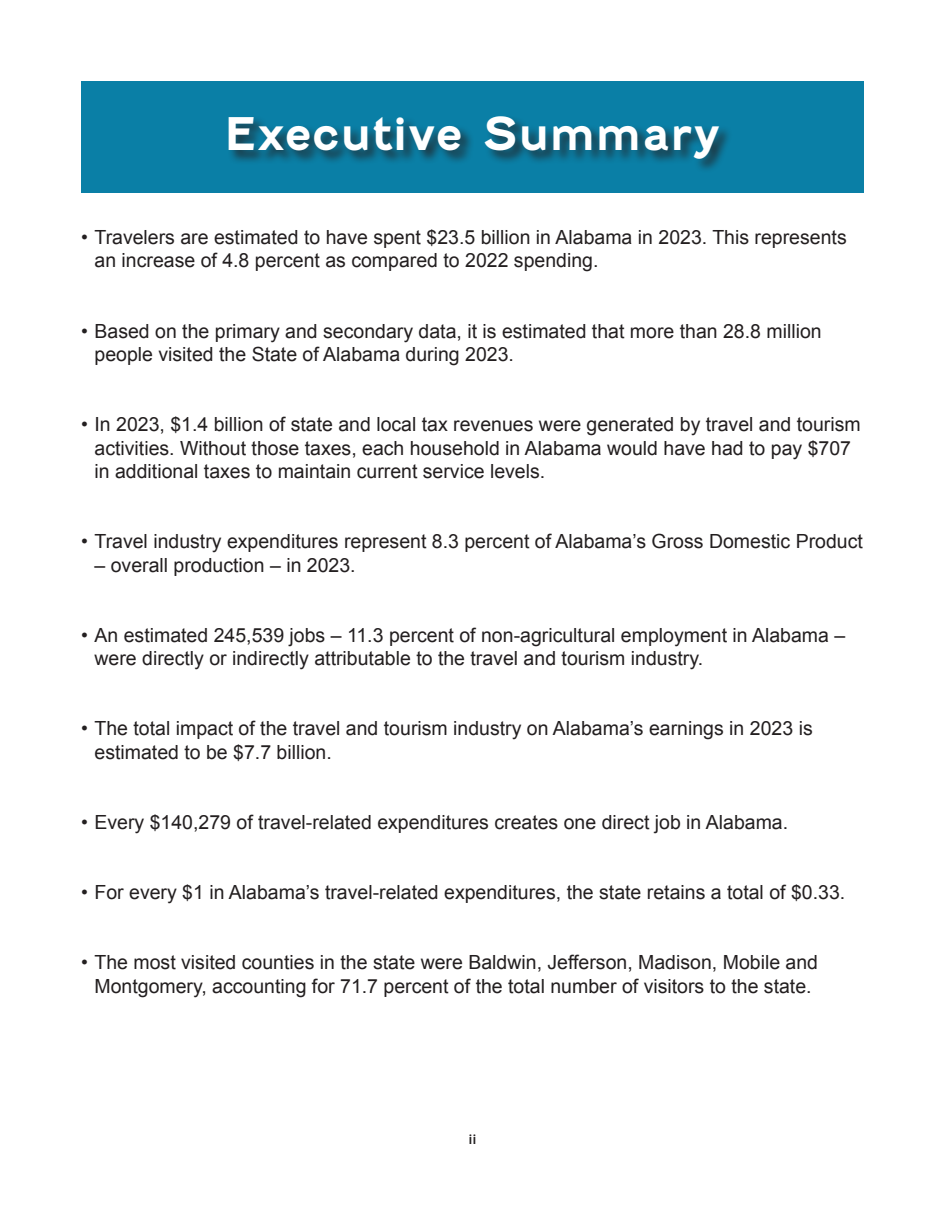
<style>
.page{position:relative;width:945px;height:1215px;background:#fff}
.page>*{position:absolute;margin:0;border:0;box-sizing:border-box;transform-origin:0 0}
.t1{font:700 45px "Fenwick Rg";color:#fff}
.t2{font:19.5px/23.4px "Arial";color:#231f20}
.t3{font:13.5px "Fenwick Rg";color:#231f20}
</style>
<div class="page">
<div style="left:81px;top:81px;width:783px;height:112px;background:#0a7fa6"></div>
<div style="left:227px;top:115px;width:506px;height:58px;background:#231f20;opacity:.75"></div>
<p class="t1" style="left:224px;top:107px;width:498px">Executive Summary</p>
<p class="t2" style="left:94px;top:226px;width:754px;text-indent:-14px">• Travelers are estimated to have spent $23.5 billion in Alabama in 2023. This represents an increase of 4.8 percent as compared to 2022 spending.</p>
<p class="t2" style="left:94px;top:319px;width:729px;text-indent:-14px">• Based on the primary and secondary data, it is estimated that more than 28.8 million people visited the State of Alabama during 2023.</p>
<p class="t2" style="left:94px;top:413px;width:768px;text-indent:-14px">• In 2023, $1.4 billion of state and local tax revenues were generated by travel and tourism activities. Without those taxes, each household in Alabama would have had to pay $707 in additional taxes to maintain current service levels.</p>
<p class="t2" style="left:81px;top:530px;width:783px">• Travel industry expenditures represent 8.3 percent of Alabama’s Gross Domestic Product</p>
<p class="t2" style="left:94px;top:553px;width:263px">– overall production – in 2023.</p>
<p class="t2" style="left:94px;top:624px;width:752px;text-indent:-14px">• An estimated 245,539 jobs – 11.3 percent of non-agricultural employment in Alabama – were directly or indirectly attributable to the travel and tourism industry.</p>
<p class="t2" style="left:94px;top:717px;width:720px;text-indent:-14px">• The total impact of the travel and tourism industry on Alabama’s earnings in 2023 is estimated to be $7.7 billion.</p>
<p class="t2" style="left:81px;top:811px;width:709px">• Every $140,279 of travel-related expenditures creates one direct job in Alabama.</p>
<p class="t2" style="left:81px;top:881px;width:766px">• For every $1 in Alabama’s travel-related expenditures, the state retains a total of $0.33.</p>
<p class="t2" style="left:81px;top:951px;width:739px;text-align:center">• The most visited counties in the state were Baldwin, Jefferson, Madison, Mobile and<br>Montgomery, accounting for 71.7 percent of the total number of visitors to the state.</p>
<p class="t3" style="left:468px;top:1131px;width:10px">ii</p>
</div>
